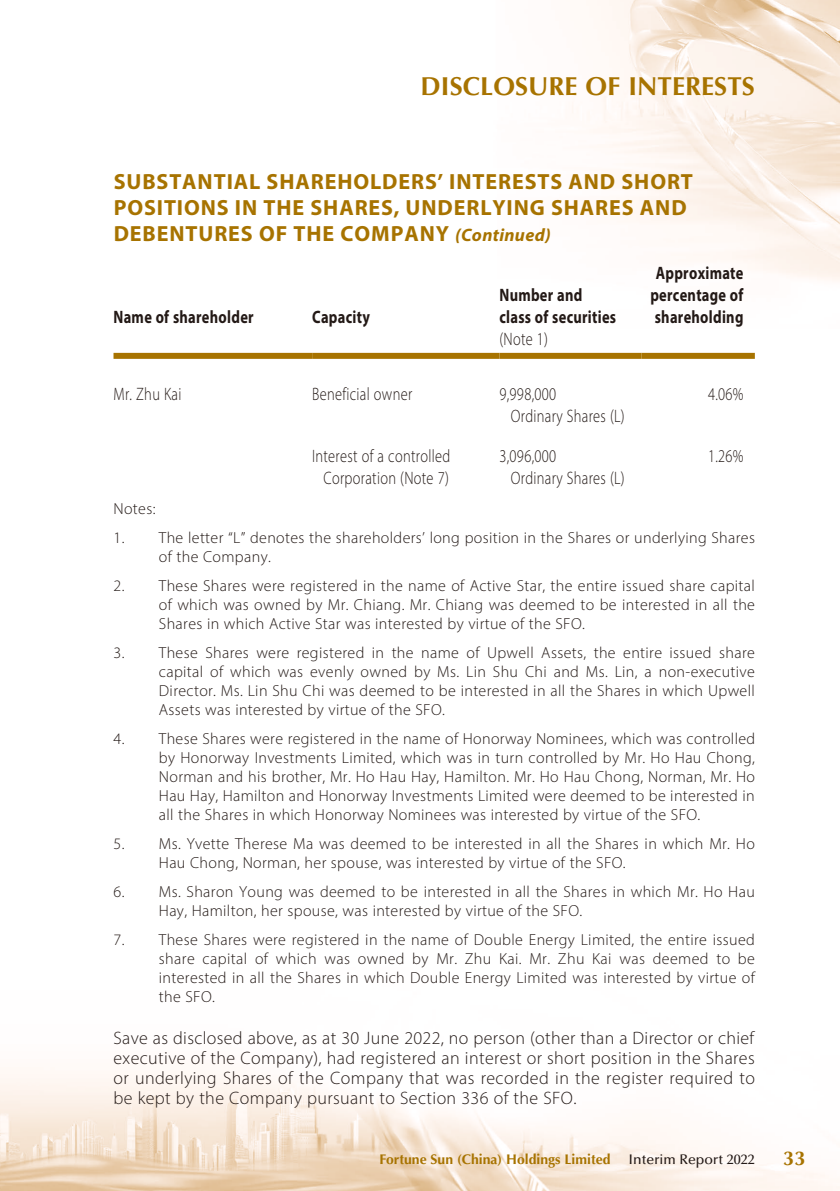
<style>
.page{position:relative;width:840px;height:1191px;background:#fff}
.page>*{position:absolute;margin:0;border:0;box-sizing:border-box;transform-origin:0 0}
.t1{font:700 26px "Optima LT Std";letter-spacing:.005em;color:#a77300}
.t2{font:700 22px/26px "Myriad Pro";letter-spacing:.04em;color:#a77300}
.t3{font:700 20px "Optima LT Std";color:#a77300}
.t4{font:300 18px/20px "Myriad Pro";letter-spacing:.02em;color:#231916;text-align:justify}
.t5{font:300 18px/22px "Myriad Pro";letter-spacing:.02em;color:#231916;scale:.8 1}
.t6{font:700 18px/22px "Myriad Pro";letter-spacing:.02em;color:#231916;scale:.8 1}
.t7{font:300 16px/19px "Myriad Pro";letter-spacing:.02em;color:#231916;text-align:justify}
.t8{font:700 14px "Optima LT Std";color:#a77300}
.t9{font:500 14px "Optima LT Std";color:#231916}
.s1{font-style:italic;font-size:18px}
</style>
<div class="page">
<img style="left:0;top:0;width:839px;height:1191px">
<div style="left:113px;top:353px;width:199px;height:6px;background:#a77300"></div>
<div style="left:312px;top:353px;width:187px;height:6px;background:#a77300"></div>
<div style="left:499px;top:353px;width:142px;height:6px;background:#a77300"></div>
<div style="left:641px;top:353px;width:113px;height:6px;background:#a77300"></div>
<h1 class="t1" style="left:420px;top:71px;width:335px">DISCLOSURE OF INTERESTS</h1>
<h2 class="t2" style="left:114px;top:167px;width:580px">SUBSTANTIAL SHAREHOLDERS’ INTERESTS AND SHORT<br>POSITIONS IN THE SHARES, UNDERLYING SHARES AND<br>DEBENTURES OF THE COMPANY <span class="s1">(Continued)</span></h2>
<p class="t6" style="left:113px;top:305px;width:177px">Name of shareholder</p>
<p class="t6" style="left:312px;top:305px;width:74px">Capacity</p>
<p class="t6" style="left:499px;top:283px;width:147px">Number and class of securities</p>
<p class="t5" style="left:499px;top:327px;width:62px">(Note 1)</p>
<p class="t6" style="left:650px;top:261px;width:118px;text-align:justify">Approximate percentage of shareholding</p>
<p class="t5" style="left:113px;top:383px;width:86px">Mr. Zhu Kai</p>
<p class="t5" style="left:312px;top:383px;width:126px">Beneficial owner</p>
<p class="t5" style="left:510px;top:383px;width:144px;text-indent:-11px">9,998,000<br>Ordinary Shares (L)</p>
<p class="t5" style="left:707px;top:383px;width:46px">4.06%</p>
<p class="t5" style="left:312px;top:445px;width:174px;text-align:center">Interest of a controlled<br>Corporation (Note 7)</p>
<p class="t5" style="left:510px;top:445px;width:144px;text-indent:-11px">3,096,000<br>Ordinary Shares (L)</p>
<p class="t5" style="left:707px;top:445px;width:46px">1.26%</p>
<p class="t7" style="left:113px;top:499px;width:43px">Notes:</p>
<p class="t7" style="left:159px;top:528px;width:597px;text-indent:-45px">1. The letter “L” denotes the shareholders’ long position in the Shares or underlying Shares of the Company.</p>
<p class="t7" style="left:159px;top:576px;width:597px;text-indent:-45px">2. These Shares were registered in the name of Active Star, the entire issued share capital of which was owned by Mr. Chiang. Mr. Chiang was deemed to be interested in all the Shares in which Active Star was interested by virtue of the SFO.</p>
<p class="t7" style="left:159px;top:643px;width:597px;text-indent:-45px">3. These Shares were registered in the name of Upwell Assets, the entire issued share capital of which was evenly owned by Ms. Lin Shu Chi and Ms. Lin, a non-executive Director. Ms. Lin Shu Chi was deemed to be interested in all the Shares in which Upwell Assets was interested by virtue of the SFO.</p>
<p class="t7" style="left:159px;top:729px;width:597px;text-indent:-45px">4. These Shares were registered in the name of Honorway Nominees, which was controlled by Honorway Investments Limited, which was in turn controlled by Mr. Ho Hau Chong, Norman and his brother, Mr. Ho Hau Hay, Hamilton. Mr. Ho Hau Chong, Norman, Mr. Ho Hau Hay, Hamilton and Honorway Investments Limited were deemed to be interested in all the Shares in which Honorway Nominees was interested by virtue of the SFO.</p>
<p class="t7" style="left:159px;top:834px;width:597px;text-indent:-45px">5. Ms. Yvette Therese Ma was deemed to be interested in all the Shares in which Mr. Ho<br>Hau Chong, Norman, her spouse, was interested by virtue of the SFO.</p>
<p class="t7" style="left:159px;top:882px;width:597px;text-indent:-45px">6. Ms. Sharon Young was deemed to be interested in all the Shares in which Mr. Ho Hau<br>Hay, Hamilton, her spouse, was interested by virtue of the SFO.</p>
<p class="t7" style="left:159px;top:930px;width:597px;text-indent:-45px">7. These Shares were registered in the name of Double Energy Limited, the entire issued share capital of which was owned by Mr. Zhu Kai. Mr. Zhu Kai was deemed to be interested in all the Shares in which Double Energy Limited was interested by virtue of the SFO.</p>
<p class="t4" style="left:113px;top:1028px;width:642px">Save as disclosed above, as at 30 June 2022, no person (other than a Director or chief executive of the Company), had registered an interest or short position in the Shares or underlying Shares of the Company that was recorded in the register required to be kept by the Company pursuant to Section 336 of the SFO.</p>
<p class="t8" style="left:379px;top:1150px;width:232px">Fortune Sun (China) Holdings Limited</p>
<p class="t9" style="left:628px;top:1151px;width:128px">Interim Report 2022</p>
<p class="t3" style="left:782px;top:1146px;width:24px">33</p>
</div>
